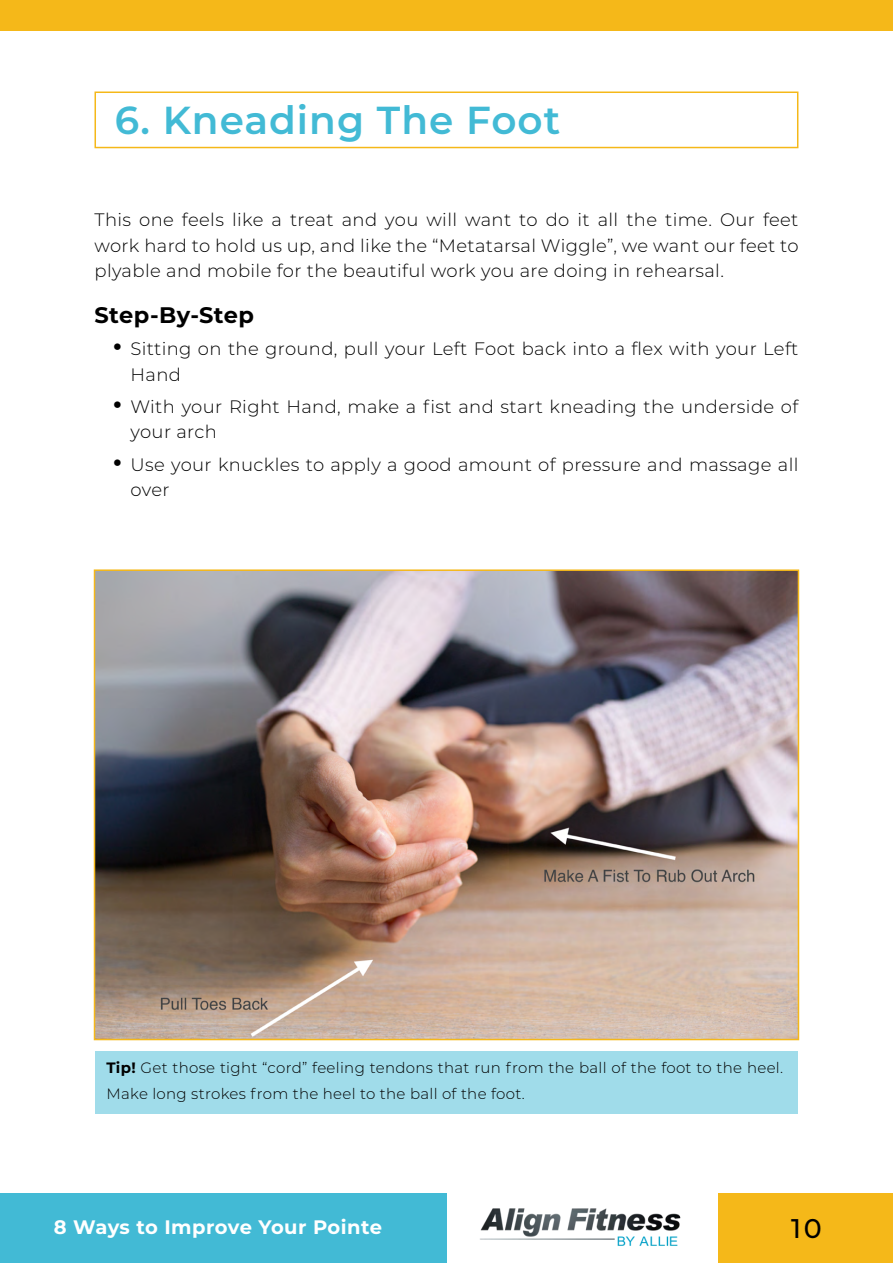
<style>
.page{position:relative;width:893px;height:1263px;background:#fff}
.page>*{position:absolute;margin:0;border:0;box-sizing:border-box;transform-origin:0 0}
.t1{font:600 39px "Montserrat";letter-spacing:.025em;color:#42bad5}
.t2{font:500 27px "Montserrat";color:#000}
.t3{font:700 22.5px "Montserrat";letter-spacing:.02em;color:#000}
.t4{font:700 19.5px "Montserrat";letter-spacing:.015em;color:#fff}
.t5{font:300 18px/25.5px "Montserrat";letter-spacing:.02em;color:#000}
.t6{font:300 15px/25.5px "Montserrat";letter-spacing:.02em;color:#000}
.s1{font-weight:600;font-size:30px}
.s2{font-weight:700}
</style>
<div class="page">
<div style="left:0;top:1193px;width:446px;height:70px;background:#42bad5"></div>
<div style="left:719px;top:1193px;width:174px;height:70px;background:#f5b819"></div>
<img style="left:480px;top:1208px;width:201px;height:38px">
<div style="left:0;top:0;width:893px;height:30px;background:#f5b819"></div>
<div style="left:94px;top:92px;width:704px;height:56px;border:2px solid #f5b819"></div>
<div style="left:95px;top:1051px;width:703px;height:63px;background:#a0dcea"></div>
<img style="left:97px;top:572px;width:699px;height:465px">
<div style="left:94px;top:569px;width:705px;height:471px;border:2px solid #f5b819"></div>
<h1 class="t1" style="left:115px;top:92px;width:447px">6. Kneading The Foot</h1>
<p class="t5" style="left:94px;top:206px;width:705px;text-align:justify">This one feels like a treat and you will want to do it all the time. Our feet work hard to hold us up, and like the “Metatarsal Wiggle”, we want our feet to plyable and mobile for the beautiful work you are doing in rehearsal.</p>
<p class="t3" style="left:94px;top:299px;width:161px">Step-By-Step</p>
<p class="t5" style="left:130px;top:335px;width:669px;text-indent:-18px"><span class="s1">•</span> Sitting on the ground, pull your Left Foot back into a flex with your Left<br>Hand</p>
<p class="t5" style="left:130px;top:393px;width:669px;text-indent:-18px"><span class="s1">•</span> With your Right Hand, make a fist and start kneading the underside of your arch</p>
<p class="t5" style="left:130px;top:451px;width:669px;text-indent:-18px"><span class="s1">•</span> Use your knuckles to apply a good amount of pressure and massage all over</p>
<p class="t6" style="left:106px;top:1055px;width:678px"><span class="s2">Tip!</span> Get those tight “cord” feeling tendons that run from the ball of the foot to the heel.<br>Make long strokes from the heel to the ball of the foot.</p>
<p class="t4" style="left:54px;top:1213px;width:330px">8 Ways to Improve Your Pointe</p>
<h2 class="t2" style="left:791px;top:1209px;width:32px">10</h2>
</div>
